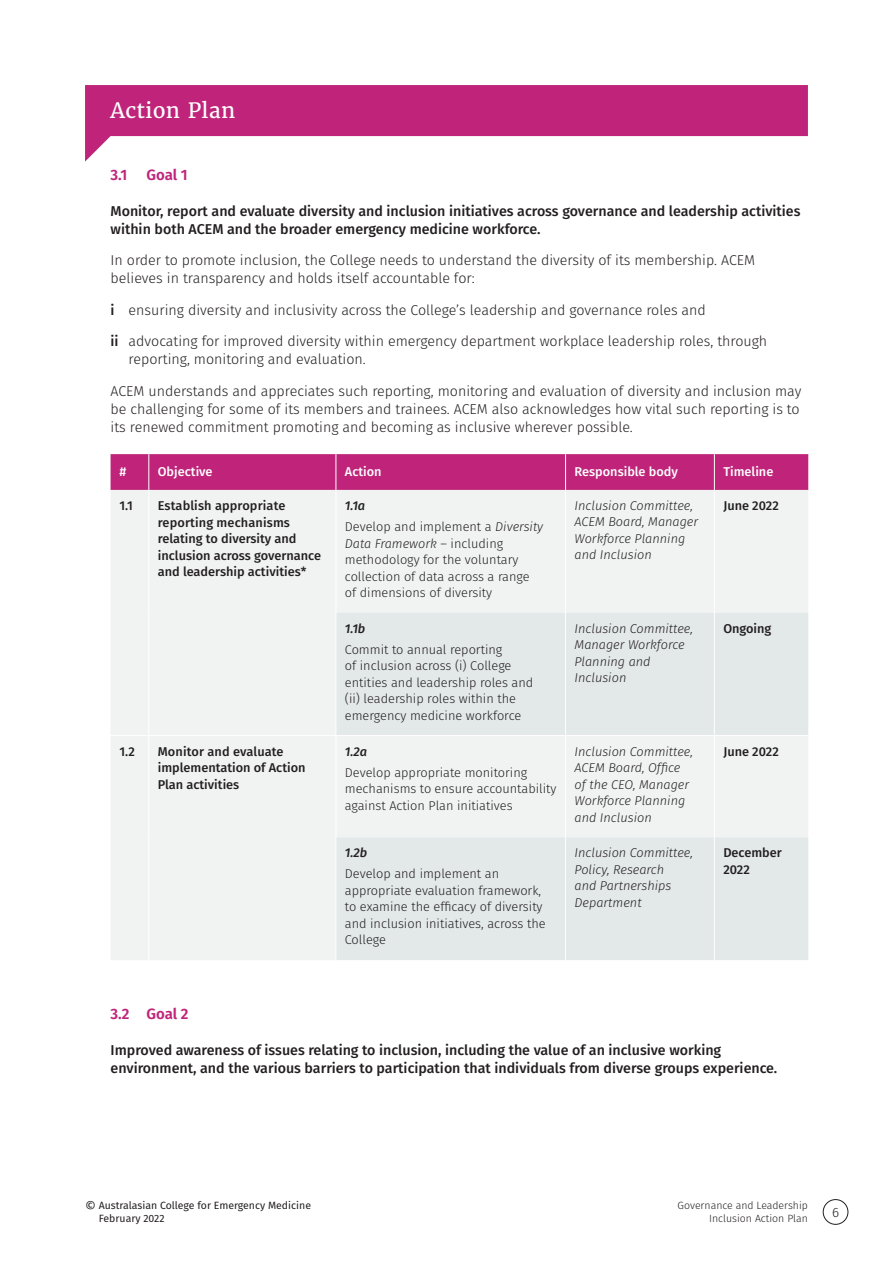
<style>
.page{position:relative;width:893px;height:1263px;background:#fff}
.page>*{position:absolute;margin:0;border:0;box-sizing:border-box;transform-origin:0 0}
.t1{font:21px "Merriweather";letter-spacing:.02em;color:#fff}
.t2{font:600 15px "Fira Sans";letter-spacing:-.01em;color:#bf247a}
.t3{font:300 14.25px/18px "Fira Sans";color:#231f20}
.t4{font:500 14.25px/18px "Fira Sans";color:#231f20}
.t5{font:300 13.5px "Fira Sans";color:#231f20}
.t6{font:300 12.75px/16.5px "Fira Sans";color:#231f20}
.t7{font:italic 300 12.75px/16.5px "Fira Sans";color:#231f20}
.t8{font:500 12.75px/16.5px "Fira Sans";color:#231f20}
.t9{font:500 12.75px "Fira Sans";color:#fff}
.t10{font:italic 500 12.75px "Fira Sans";color:#231f20}
.t11{font:10.5px/13.5px "Fira Sans";color:#231f20}
.t12{font:300 10.5px/13.5px "Fira Sans";color:#231f20;text-align:right}
.s1{font-weight:500}
.s2{font-weight:500;font-style:italic}
.s3{font-style:italic}
.s4{font-size:13.5px}
</style>
<div class="page">
<div style="left:823px;top:1199px;width:25px;height:26px;border:1px solid #231f20;border-radius:50%"></div>
<div style="left:111px;top:454px;width:697px;height:36px;background:#bf247a"></div>
<div style="left:111px;top:490px;width:697px;height:470px;background:#f1f3f3"></div>
<svg style="left:337px;top:613px;width:471px;height:347px;fill:#e3e8e8"></svg>
<hr style="left:148px;top:454px;width:1px;height:36px;background:#fff">
<hr style="left:336px;top:454px;width:1px;height:36px;background:#fff">
<hr style="left:565px;top:454px;width:1px;height:36px;background:#fff">
<hr style="left:714px;top:454px;width:1px;height:36px;background:#fff">
<hr style="left:148px;top:490px;width:1px;height:123px;background:#fff">
<hr style="left:336px;top:490px;width:1px;height:123px;background:#fff">
<hr style="left:565px;top:490px;width:1px;height:123px;background:#fff">
<hr style="left:714px;top:490px;width:1px;height:123px;background:#fff">
<hr style="left:148px;top:613px;width:1px;height:122px;background:#fff">
<hr style="left:336px;top:613px;width:1px;height:122px;background:#fff">
<hr style="left:565px;top:613px;width:1px;height:122px;background:#fff">
<hr style="left:714px;top:613px;width:1px;height:122px;background:#fff">
<hr style="left:148px;top:736px;width:1px;height:101px;background:#fff">
<hr style="left:336px;top:736px;width:1px;height:101px;background:#fff">
<hr style="left:565px;top:736px;width:1px;height:101px;background:#fff">
<hr style="left:714px;top:736px;width:1px;height:101px;background:#fff">
<hr style="left:148px;top:837px;width:1px;height:123px;background:#fff">
<hr style="left:336px;top:837px;width:1px;height:123px;background:#fff">
<hr style="left:565px;top:837px;width:1px;height:123px;background:#fff">
<hr style="left:714px;top:837px;width:1px;height:123px;background:#fff">
<svg style="left:111px;top:735px;width:697px;height:1px"></svg>
<svg style="left:85px;top:85px;width:723px;height:77px;fill:#bf247a"></svg>
<h1 class="t1" style="left:111px;top:98px;width:126px">Action Plan</h1>
<p class="t2" style="left:111px;top:162px;width:18px">3.1</p>
<p class="t2" style="left:147px;top:162px;width:43px">Goal 1</p>
<p class="t4" style="left:111px;top:201px;width:691px">Monitor, report and evaluate diversity and inclusion initiatives across governance and leadership activities within both ACEM and the broader emergency medicine workforce.</p>
<p class="t3" style="left:111px;top:251px;width:646px">In order to promote inclusion, the College needs to understand the diversity of its membership. ACEM believes in transparency and holds itself accountable for:</p>
<p class="t3" style="left:111px;top:301px;width:597px"><span class="s1">i</span> ensuring diversity and inclusivity across the College’s leadership and governance roles and</p>
<p class="t3" style="left:129px;top:332px;width:640px;text-indent:-18px"><span class="s1">ii</span> advocating for improved diversity within emergency department workplace leadership roles, through reporting, monitoring and evaluation.</p>
<p class="t3" style="left:111px;top:382px;width:692px;text-align:justify">ACEM understands and appreciates such reporting, monitoring and evaluation of diversity and inclusion may be challenging for some of its members and trainees. ACEM also acknowledges how vital such reporting is to its renewed commitment promoting and becoming as inclusive wherever possible.</p>
<p class="t9" style="left:120px;top:462px;width:8px">#</p>
<p class="t9" style="left:158px;top:462px;width:56px">Objective</p>
<p class="t9" style="left:345px;top:462px;width:38px">Action</p>
<p class="t9" style="left:574px;top:462px;width:105px">Responsible body</p>
<p class="t9" style="left:723px;top:462px;width:51px">Timeline</p>
<p class="t8" style="left:120px;top:497px;width:15px">1.1</p>
<p class="t8" style="left:158px;top:497px;width:165px">Establish appropriate reporting mechanisms relating to diversity and inclusion across governance and leadership activities*</p>
<p class="t6" style="left:345px;top:495px;width:200px;line-height:21px"><span class="s2">1.1a<br></span>Develop and implement a <span class="s3">Diversity</span></p>
<p class="t7" style="left:574px;top:497px;width:125px">Inclusion Committee,<br>ACEM Board, Manager<br>Workforce Planning and Inclusion</p>
<p class="t8" style="left:723px;top:497px;width:57px">June 2022</p>
<p class="t6" style="left:345px;top:535px;width:186px"><span class="s3">Data Framework</span> – including methodology for the voluntary collection of data across a range of dimensions of diversity</p>
<p class="t10" style="left:345px;top:618px;width:22px">1.1b</p>
<p class="t6" style="left:345px;top:641px;width:190px">Commit to annual reporting<br>of inclusion across (i) College entities and leadership roles and (ii) leadership roles within the emergency medicine workforce</p>
<p class="t8" style="left:120px;top:742px;width:17px">1.2</p>
<p class="t8" style="left:158px;top:742px;width:149px">Monitor and evaluate implementation of Action<br>Plan activities</p>
<p class="t10" style="left:345px;top:741px;width:24px">1.2a</p>
<p class="t6" style="left:345px;top:764px;width:213px">Develop appropriate monitoring mechanisms to ensure accountability against Action Plan initiatives</p>
<p class="t10" style="left:345px;top:843px;width:24px">1.2b</p>
<p class="t6" style="left:345px;top:866px;width:202px">Develop and implement an appropriate evaluation framework, to examine the efficacy of diversity and inclusion initiatives, across the<br>College</p>
<p class="t7" style="left:574px;top:620px;width:120px">Inclusion Committee,<br>Manager Workforce<br>Planning and<br>Inclusion</p>
<p class="t8" style="left:723px;top:619px;width:50px">Ongoing</p>
<p class="t7" style="left:574px;top:743px;width:120px">Inclusion Committee,<br>ACEM Board, Office of the CEO, Manager<br>Workforce Planning and Inclusion</p>
<p class="t8" style="left:723px;top:742px;width:57px">June 2022</p>
<p class="t7" style="left:574px;top:844px;width:120px">Inclusion Committee,<br>Policy, Research<br>and Partnerships<br>Department</p>
<p class="t8" style="left:723px;top:844px;width:60px">December<br>2022</p>
<p class="t2" style="left:111px;top:1001px;width:80px">3.2 Goal 2</p>
<p class="t4" style="left:111px;top:1040px;width:668px">Improved awareness of issues relating to inclusion, including the value of an inclusive working environment, and the various barriers to participation that individuals from diverse groups experience.</p>
<p class="t11" style="left:99px;top:1198px;width:214px;text-indent:-14px"><span class="s4">©</span> Australasian College for Emergency Medicine<br>February 2022</p>
<p class="t12" style="left:678px;top:1198px;width:132px">Governance and Leadership<br>Inclusion Action Plan</p>
<p class="t5" style="left:832px;top:1202px;width:9px">6</p>
</div>
